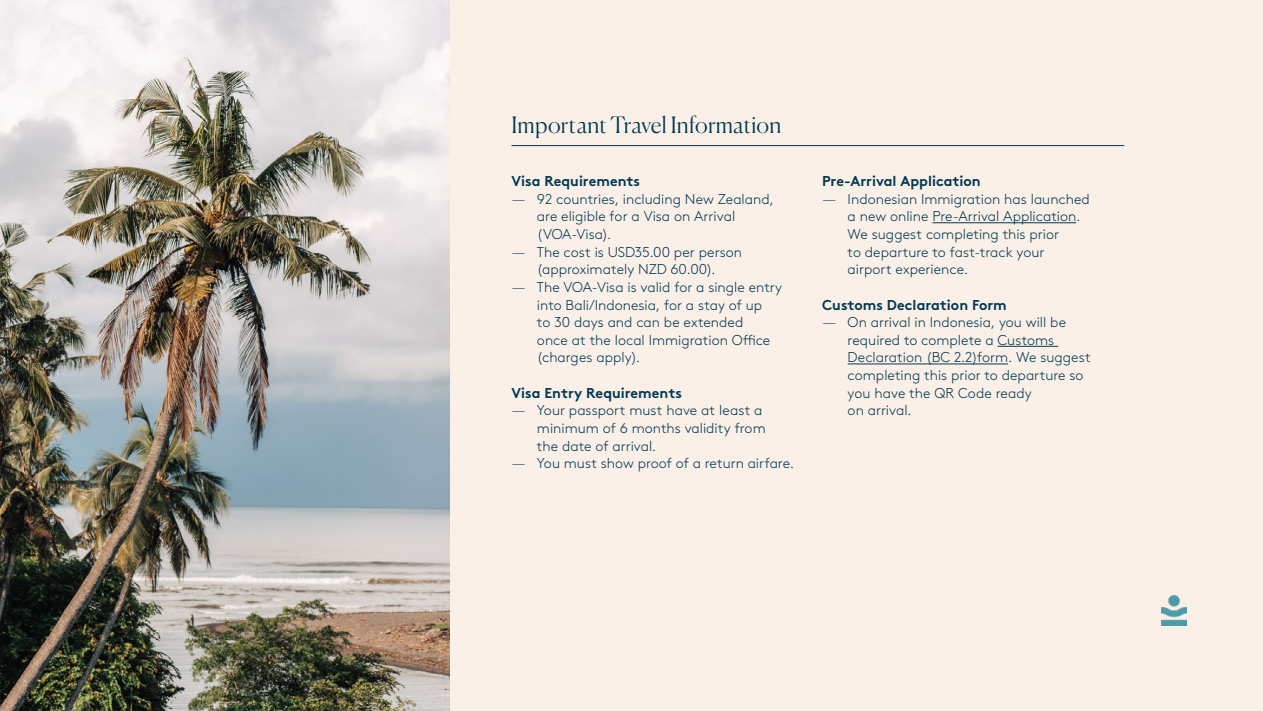
<style>
.page{position:relative;width:1263px;height:711px;background:#fff}
.page>*{position:absolute;margin:0;border:0;box-sizing:border-box;transform-origin:0 0}
.t1{font:300 22.5px "Canela";letter-spacing:.01em;color:#003953}
.t2{font:300 14.25px/17.7px "Brown Std";color:#003953}
.t3{font:700 14.25px "Brown Std";color:#003953}
.s1{font-family:"National"}
</style>
<div class="page">
<div style="left:0;top:0;width:1263px;height:710px;background:#fbf0e7"></div>
<img style="left:0;top:0;width:450px;height:710px">
<hr style="left:511px;top:145px;width:613px;height:1px;background:#003953">
<hr style="left:932px;top:222px;width:144px;height:1px;background:#003953">
<hr style="left:997px;top:346px;width:61px;height:1px;background:#003953">
<hr style="left:848px;top:363px;width:160px;height:1px;background:#003953">
<img style="left:1161px;top:595px;width:25px;height:30px">
<h1 class="t1" style="left:511px;top:107px;width:271px">Important Travel Information</h1>
<p class="t3" style="left:511px;top:172px;width:130px">Visa Requirements</p>
<p class="t2" style="left:537px;top:190px;width:238px;text-indent:-26px"><span class="s1">—</span> 92 countries, including New Zealand, are eligible for a Visa on Arrival (VOA-Visa).</p>
<p class="t2" style="left:511px;top:243px;width:232px;text-align:center"><span class="s1">—</span> The cost is USD35.00 per person (approximately NZD 60.00).</p>
<p class="t2" style="left:537px;top:278px;width:247px;text-indent:-26px"><span class="s1">—</span> The VOA-Visa is valid for a single entry into Bali/Indonesia, for a stay of up<br>to 30 days and can be extended<br>once at the local Immigration Office (charges apply).</p>
<p class="t3" style="left:511px;top:384px;width:172px">Visa Entry Requirements</p>
<p class="t2" style="left:537px;top:401px;width:230px;text-indent:-26px"><span class="s1">—</span> Your passport must have at least a minimum of 6 months validity from the date of arrival.</p>
<p class="t2" style="left:511px;top:454px;width:284px"><span class="s1">—</span> You must show proof of a return airfare.</p>
<p class="t3" style="left:822px;top:172px;width:160px">Pre-Arrival Application</p>
<p class="t2" style="left:848px;top:190px;width:244px;text-indent:-26px"><span class="s1">—</span> Indonesian Immigration has launched a new online Pre-Arrival Application.<br>We suggest completing this prior<br>to departure to fast-track your airport experience.</p>
<p class="t3" style="left:822px;top:295px;width:186px">Customs Declaration Form</p>
<p class="t2" style="left:848px;top:313px;width:245px;text-indent:-26px"><span class="s1">—</span> On arrival in Indonesia, you will be required to complete a Customs<br>Declaration (BC 2.2)form. We suggest completing this prior to departure so you have the QR Code ready<br>on arrival.</p>
</div>
